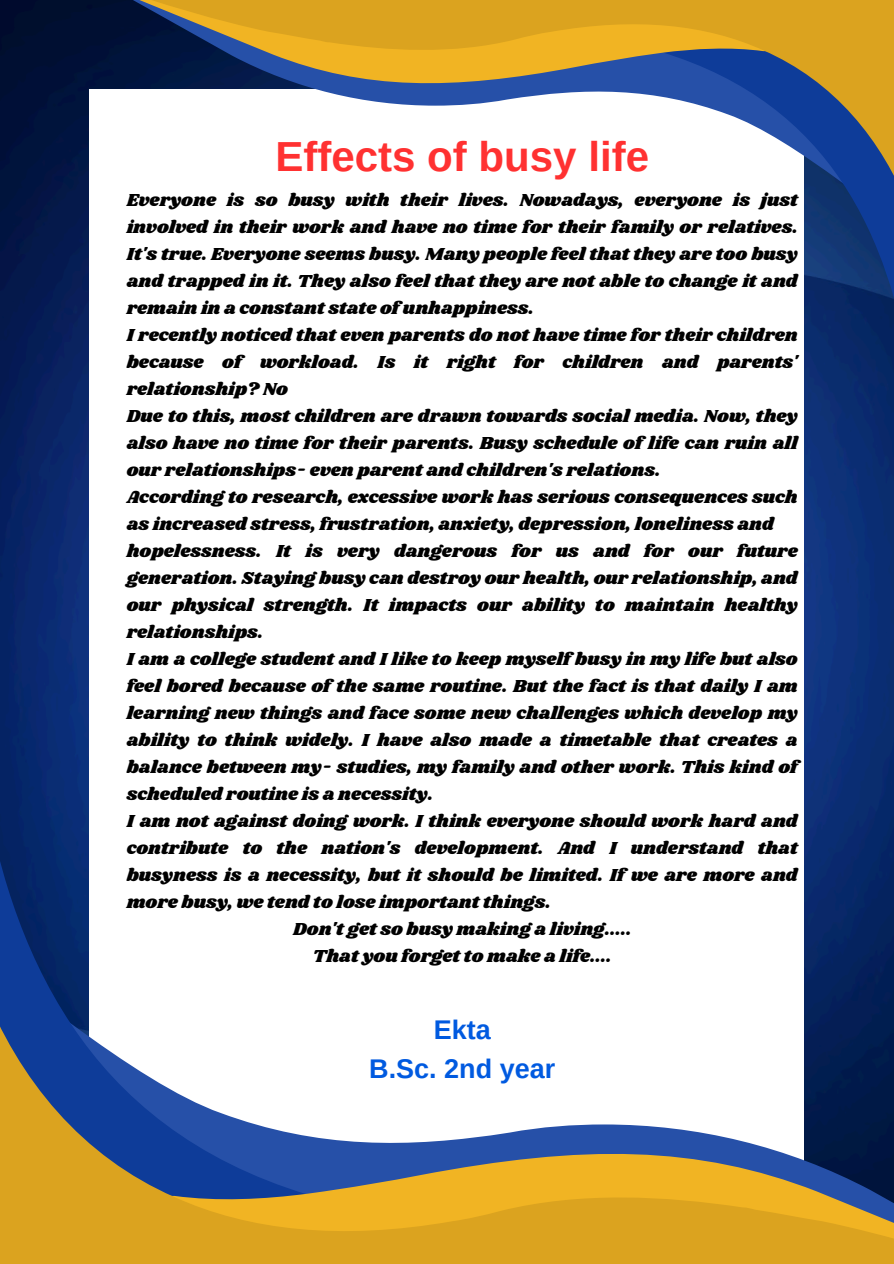
<style>
.page{position:relative;width:894px;height:1264px;background:#fff}
.page>*{position:absolute;margin:0;border:0;box-sizing:border-box;transform-origin:0 0}
.t1{font:700 42px "Arimo";color:#ff3131}
.t2{font:700 27px/39.3px "Arimo";color:#005ae0;text-align:center}
.t3{font:18px/27px "Shrikhand";color:#000;text-align:justify}
</style>
<div class="page">
<img style="left:0;top:0;width:893px;height:955px">
<div style="left:89px;top:89px;width:715px;height:1085px;background:#fff"></div>
<svg style="left:0;top:777px;width:89px;height:209px;fill:#05286e"></svg>
<svg style="left:0;top:986px;width:893px;height:277px"></svg>
<svg style="left:804px;top:211px;width:89px;height:159px"></svg>
<svg style="left:109px;top:0;width:784px;height:211px"></svg>
<p class="t1" style="left:275px;top:133px;width:375px">Effects of busy life</p>
<p class="t3" style="left:127px;top:187px;width:672px">Everyone is so busy with their lives. Nowadays, everyone is just involved in their work and have no time for their family or relatives.<br>It's true. Everyone seems busy. Many people feel that they are too busy and trapped in it. They also feel that they are not able to change it and remain in a constant state of unhappiness.</p>
<p class="t3" style="left:127px;top:322px;width:672px">I recently noticed that even parents do not have time for their children because of workload. Is it right for children and parents' relationship? No</p>
<p class="t3" style="left:127px;top:403px;width:672px">Due to this, most children are drawn towards social media. Now, they also have no time for their parents. Busy schedule of life can ruin all our relationships- even parent and children's relations.</p>
<p class="t3" style="left:127px;top:484px;width:672px">According to research, excessive work has serious consequences such as increased stress, frustration, anxiety, depression, loneliness and</p>
<p class="t3" style="left:127px;top:538px;width:672px">hopelessness. It is very dangerous for us and for our future generation. Staying busy can destroy our health, our relationship, and our physical strength. It impacts our ability to maintain healthy relationships.</p>
<p class="t3" style="left:127px;top:646px;width:672px">I am a college student and I like to keep myself busy in my life but also feel bored because of the same routine. But the fact is that daily I am learning new things and face some new challenges which develop my ability to think widely. I have also made a timetable that creates a balance between my- studies, my family and other work. This kind of scheduled routine is a necessity.</p>
<p class="t3" style="left:127px;top:808px;width:672px">I am not against doing work. I think everyone should work hard and contribute to the nation's development. And I understand that busyness is a necessity, but it should be limited. If we are more and more busy, we tend to lose important things.</p>
<p class="t3" style="left:293px;top:916px;width:340px">Don't get so busy making a living.....</p>
<p class="t3" style="left:313px;top:943px;width:300px">That you forget to make a life....</p>
<p class="t2" style="left:369px;top:1009px;width:187px">Ekta<br>B.Sc. 2nd year</p>
</div>
